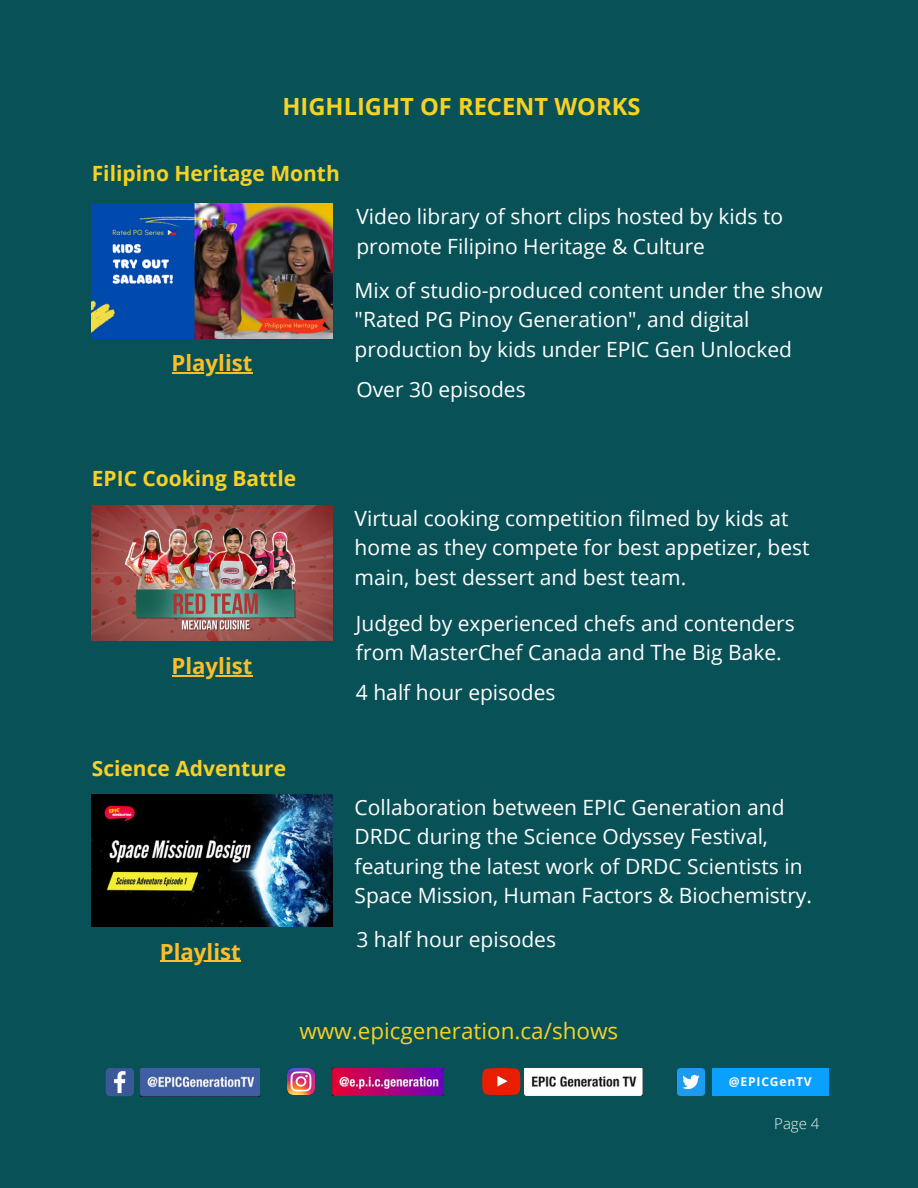
<style>
.page{position:relative;width:918px;height:1188px;background:#085157}
.page>*{position:absolute;margin:0;border:0;box-sizing:border-box;transform-origin:0 0}
.t1{font:700 23.7px "Open Sans";color:#f7d124}
.t2{font:22.5px "Open Sans";color:#f7d124}
.t3{font:700 22.2px "Open Sans";color:#fbbe28}
.t4{font:21px/29.2px "Open Sans";color:#fff}
.t5{font:700 21px "Open Sans";color:#f7d124}
.t6{font:300 15px "Open Sans";color:#f5f5ef}
.t7{font:700 12.15px "Open Sans";letter-spacing:.06em;color:#fff}
</style>
<div class="page">
<svg style="left:106px;top:1068px;width:28px;height:28px"></svg>
<svg style="left:482px;top:1068px;width:38px;height:27px"></svg>
<img style="left:677px;top:1068px;width:27px;height:27px">
<img style="left:525px;top:1068px;width:118px;height:27px">
<img style="left:332px;top:1068px;width:112px;height:27px">
<img style="left:141px;top:1068px;width:119px;height:28px">
<div style="left:712px;top:1068px;width:117px;height:27px;background:#0aa0ff"></div>
<img style="left:288px;top:1068px;width:26px;height:27px">
<img style="left:92px;top:506px;width:241px;height:135px">
<img style="left:92px;top:204px;width:241px;height:135px">
<img style="left:92px;top:795px;width:241px;height:131px">
<hr style="left:172px;top:372px;width:80px;height:1px;background:#fbbe28">
<hr style="left:172px;top:675px;width:80px;height:1px;background:#fbbe28">
<hr style="left:160px;top:961px;width:81px;height:1px;background:#fbbe28">
<p class="t1" style="left:283px;top:90px;width:360px">HIGHLIGHT OF RECENT WORKS</p>
<p class="t5" style="left:92px;top:158px;width:250px">Filipino Heritage Month</p>
<p class="t3" style="left:172px;top:347px;width:82px">Playlist</p>
<p class="t4" style="left:356px;top:201px;width:428px">Video library of short clips hosted by kids to promote Filipino Heritage &amp; Culture</p>
<p class="t4" style="left:355px;top:275px;width:470px">Mix of studio-produced content under the show "Rated PG Pinoy Generation", and digital production by kids under EPIC Gen Unlocked</p>
<p class="t4" style="left:356px;top:374px;width:171px">Over 30 episodes</p>
<p class="t5" style="left:92px;top:464px;width:206px">EPIC Cooking Battle</p>
<p class="t3" style="left:172px;top:650px;width:82px">Playlist</p>
<p class="t5" style="left:92px;top:753px;width:196px">Science Adventure</p>
<p class="t3" style="left:160px;top:936px;width:82px">Playlist</p>
<p class="t4" style="left:355px;top:503px;width:457px">Virtual cooking competition filmed by kids at home as they compete for best appetizer, best main, best dessert and best team.</p>
<p class="t4" style="left:356px;top:608px;width:440px">Judged by experienced chefs and contenders from MasterChef Canada and The Big Bake.</p>
<p class="t4" style="left:356px;top:677px;width:201px">4 half hour episodes</p>
<p class="t4" style="left:355px;top:792px;width:459px">Collaboration between EPIC Generation and DRDC during the Science Odyssey Festival, featuring the latest work of DRDC Scientists in Space Mission, Human Factors &amp; Biochemistry.</p>
<p class="t4" style="left:356px;top:924px;width:201px">3 half hour episodes</p>
<p class="t2" style="left:299px;top:1015px;width:321px">www.epicgeneration.ca/shows</p>
<p class="t7" style="left:729px;top:1073px;width:84px">@EPICGenTV</p>
<p class="t6" style="left:774px;top:1113px;width:47px">Page 4</p>
</div>
